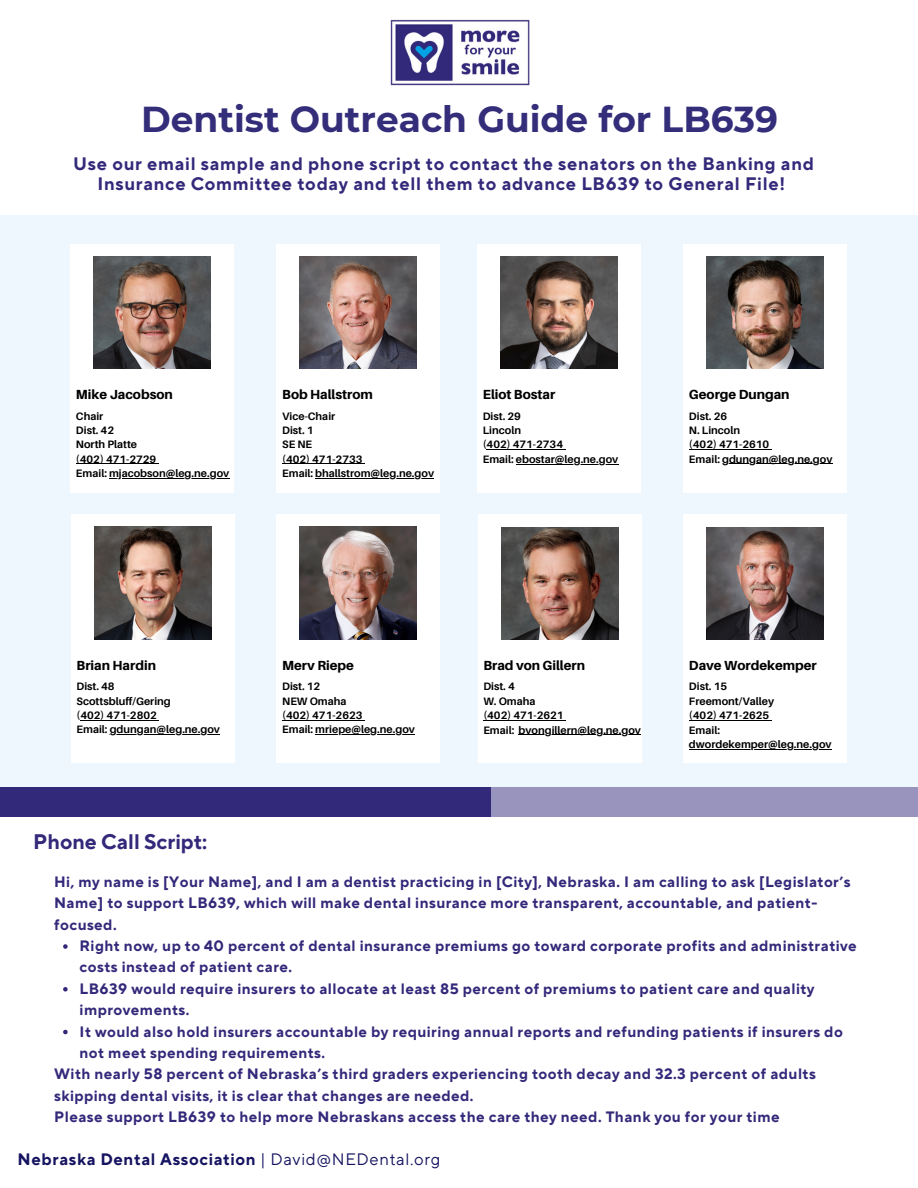
<style>
.page{position:relative;width:918px;height:1188px;background:#fff}
.page>*{position:absolute;margin:0;border:0;box-sizing:border-box;transform-origin:0 0}
.t1{font:700 36px "Montserrat";color:#342d7a}
.t2{font:700 21px "TT Norms Pro";color:#33297a}
.t3{font:700 18px/20.2px "TT Norms Pro";letter-spacing:.04em;color:#33297a;text-align:center}
.t4{font:700 16.5px "TT Norms Pro";letter-spacing:.04em;color:#161461}
.t5{font:700 15px/21.3px "TT Norms Pro";letter-spacing:.03em;color:#33297a}
.t6{font:800 13.2px "Aileron";color:#000}
.t7{font:700 10.8px "Aileron";color:#000}
.s1{font-weight:400}
</style>
<div class="page">
<div style="left:0;top:216px;width:918px;height:575px;background:#ebf7fd"></div>
<div style="left:70px;top:244px;width:164px;height:248px;background:#fff"></div>
<img style="left:94px;top:256px;width:117px;height:113px">
<div style="left:276px;top:244px;width:164px;height:248px;background:#fff"></div>
<img style="left:300px;top:256px;width:117px;height:113px">
<div style="left:71px;top:515px;width:164px;height:248px;background:#fff"></div>
<img style="left:94px;top:527px;width:117px;height:112px">
<div style="left:276px;top:515px;width:164px;height:248px;background:#fff"></div>
<img style="left:300px;top:527px;width:117px;height:112px">
<div style="left:0;top:787px;width:491px;height:30px;background:#33297a"></div>
<div style="left:491px;top:787px;width:427px;height:30px;background:#9994bd"></div>
<img style="left:391px;top:19px;width:138px;height:66px">
<div style="left:477px;top:244px;width:164px;height:248px;background:#fff"></div>
<img style="left:500px;top:256px;width:117px;height:113px">
<div style="left:683px;top:244px;width:164px;height:248px;background:#fff"></div>
<img style="left:707px;top:256px;width:117px;height:113px">
<div style="left:478px;top:515px;width:164px;height:248px;background:#fff"></div>
<img style="left:501px;top:527px;width:117px;height:113px">
<div style="left:683px;top:515px;width:164px;height:248px;background:#fff"></div>
<img style="left:707px;top:527px;width:117px;height:113px">
<svg style="left:63px;top:944px;width:5px;height:5px"></svg>
<svg style="left:63px;top:987px;width:5px;height:5px"></svg>
<svg style="left:63px;top:1030px;width:5px;height:4px"></svg>
<hr style="left:76px;top:464px;width:80px;height:1px;background:#000">
<hr style="left:109px;top:478px;width:120px;height:1px;background:#000">
<hr style="left:282px;top:463px;width:81px;height:1px;background:#000">
<hr style="left:315px;top:478px;width:119px;height:1px;background:#000">
<hr style="left:80px;top:720px;width:77px;height:1px;background:#000">
<hr style="left:110px;top:734px;width:110px;height:1px;background:#000">
<hr style="left:282px;top:720px;width:81px;height:1px;background:#000">
<hr style="left:315px;top:734px;width:100px;height:1px;background:#000">
<hr style="left:487px;top:449px;width:76px;height:1px;background:#000">
<hr style="left:516px;top:464px;width:102px;height:1px;background:#000">
<hr style="left:689px;top:449px;width:80px;height:1px;background:#000">
<hr style="left:722px;top:464px;width:110px;height:1px;background:#000">
<hr style="left:483px;top:720px;width:81px;height:1px;background:#000">
<hr style="left:519px;top:734px;width:122px;height:1px;background:#000">
<hr style="left:689px;top:720px;width:80px;height:1px;background:#000">
<hr style="left:689px;top:749px;width:143px;height:1px;background:#000">
<p class="t1" style="left:141px;top:97px;width:638px">Dentist Outreach Guide for LB639</p>
<p class="t3" style="left:73px;top:155px;width:742px">Use our email sample and phone script to contact the senators on the Banking and<br>Insurance Committee today and tell them to advance LB639 to General File!</p>
<p class="t6" style="left:76px;top:386px;width:98px">Mike Jacobson</p>
<p class="t7" style="left:76px;top:409px;width:29px">Chair</p>
<p class="t7" style="left:76px;top:423px;width:40px">Dist. 42</p>
<p class="t7" style="left:76px;top:438px;width:63px">North Platte</p>
<p class="t7" style="left:76px;top:452px;width:82px">(402) 471-2729</p>
<p class="t7" style="left:76px;top:467px;width:155px">Email: mjacobson@leg.ne.gov</p>
<p class="t6" style="left:282px;top:386px;width:92px">Bob Hallstrom</p>
<p class="t7" style="left:282px;top:409px;width:55px">Vice-Chair</p>
<p class="t7" style="left:282px;top:423px;width:33px">Dist. 1</p>
<p class="t7" style="left:282px;top:438px;width:32px">SE NE</p>
<p class="t7" style="left:282px;top:452px;width:82px">(402) 471-2733</p>
<p class="t7" style="left:282px;top:466px;width:153px">Email: bhallstrom@leg.ne.gov</p>
<p class="t6" style="left:483px;top:386px;width:74px">Eliot Bostar</p>
<p class="t7" style="left:483px;top:409px;width:40px">Dist. 29</p>
<p class="t7" style="left:483px;top:424px;width:40px">Lincoln</p>
<p class="t7" style="left:483px;top:438px;width:82px">(402) 471-2734</p>
<p class="t7" style="left:483px;top:452px;width:137px">Email: ebostar@leg.ne.gov</p>
<p class="t6" style="left:689px;top:386px;width:102px">George Dungan</p>
<p class="t7" style="left:689px;top:409px;width:40px">Dist. 26</p>
<p class="t7" style="left:689px;top:423px;width:53px">N. Lincoln</p>
<p class="t7" style="left:689px;top:438px;width:82px">(402) 471-2610</p>
<p class="t7" style="left:689px;top:452px;width:145px">Email: gdungan@leg.ne.gov</p>
<p class="t6" style="left:77px;top:657px;width:81px">Brian Hardin</p>
<p class="t7" style="left:77px;top:680px;width:40px">Dist. 48</p>
<p class="t7" style="left:77px;top:694px;width:96px">Scottsbluff/Gering</p>
<p class="t7" style="left:77px;top:709px;width:82px">(402) 471-2802</p>
<p class="t7" style="left:77px;top:723px;width:145px">Email: gdungan@leg.ne.gov</p>
<p class="t2" style="left:33px;top:829px;width:176px">Phone Call Script:</p>
<p class="t6" style="left:282px;top:657px;width:73px">Merv Riepe</p>
<p class="t7" style="left:282px;top:680px;width:40px">Dist. 12</p>
<p class="t7" style="left:282px;top:694px;width:66px">NEW Omaha</p>
<p class="t7" style="left:282px;top:709px;width:82px">(402) 471-2623</p>
<p class="t7" style="left:282px;top:723px;width:134px">Email: mriepe@leg.ne.gov</p>
<p class="t6" style="left:483px;top:657px;width:103px">Brad von Gillern</p>
<p class="t7" style="left:483px;top:680px;width:33px">Dist. 4</p>
<p class="t7" style="left:483px;top:694px;width:54px">W. Omaha</p>
<p class="t7" style="left:483px;top:709px;width:82px">(402) 471-2621</p>
<p class="t7" style="left:483px;top:723px;width:159px">Email: bvongillern@leg.ne.gov</p>
<h2 class="t6" style="left:689px;top:657px;width:129px">Dave Wordekemper</h2>
<h5 class="t7" style="left:689px;top:680px;width:40px">Dist. 15</h5>
<p class="t7" style="left:689px;top:694px;width:87px">Freemont/Valley</p>
<p class="t7" style="left:689px;top:709px;width:82px">(402) 471-2625</p>
<p class="t7" style="left:689px;top:723px;width:33px">Email:</p>
<h5 class="t7" style="left:689px;top:737px;width:144px">dwordekemper@leg.ne.gov</h5>
<h1 class="t5" style="left:54px;top:872px;width:798px">Hi, my name is [Your Name], and I am a dentist practicing in [City], Nebraska. I am calling to ask [Legislator’s<br>Name] to support LB639, which will make dental insurance more transparent, accountable, and patient&shy;focused.</h1>
<h3 class="t5" style="left:80px;top:936px;width:779px">Right now, up to 40 percent of dental insurance premiums go toward corporate profits and administrative costs instead of patient care.</h3>
<p class="t5" style="left:80px;top:978px;width:736px">LB639 would require insurers to allocate at least 85 percent of premiums to patient care and quality improvements.</p>
<p class="t5" style="left:80px;top:1021px;width:765px">It would also hold insurers accountable by requiring annual reports and refunding patients if insurers do not meet spending requirements.</p>
<p class="t5" style="left:54px;top:1064px;width:763px">With nearly 58 percent of Nebraska’s third graders experiencing tooth decay and 32.3 percent of adults skipping dental visits, it is clear that changes are needed.<br>Please support LB639 to help more Nebraskans access the care they need. Thank you for your time</p>
<p class="t4" style="left:18px;top:1149px;width:424px">Nebraska Dental Association <span class="s1">| David@NEDental.org</span></p>
</div>
